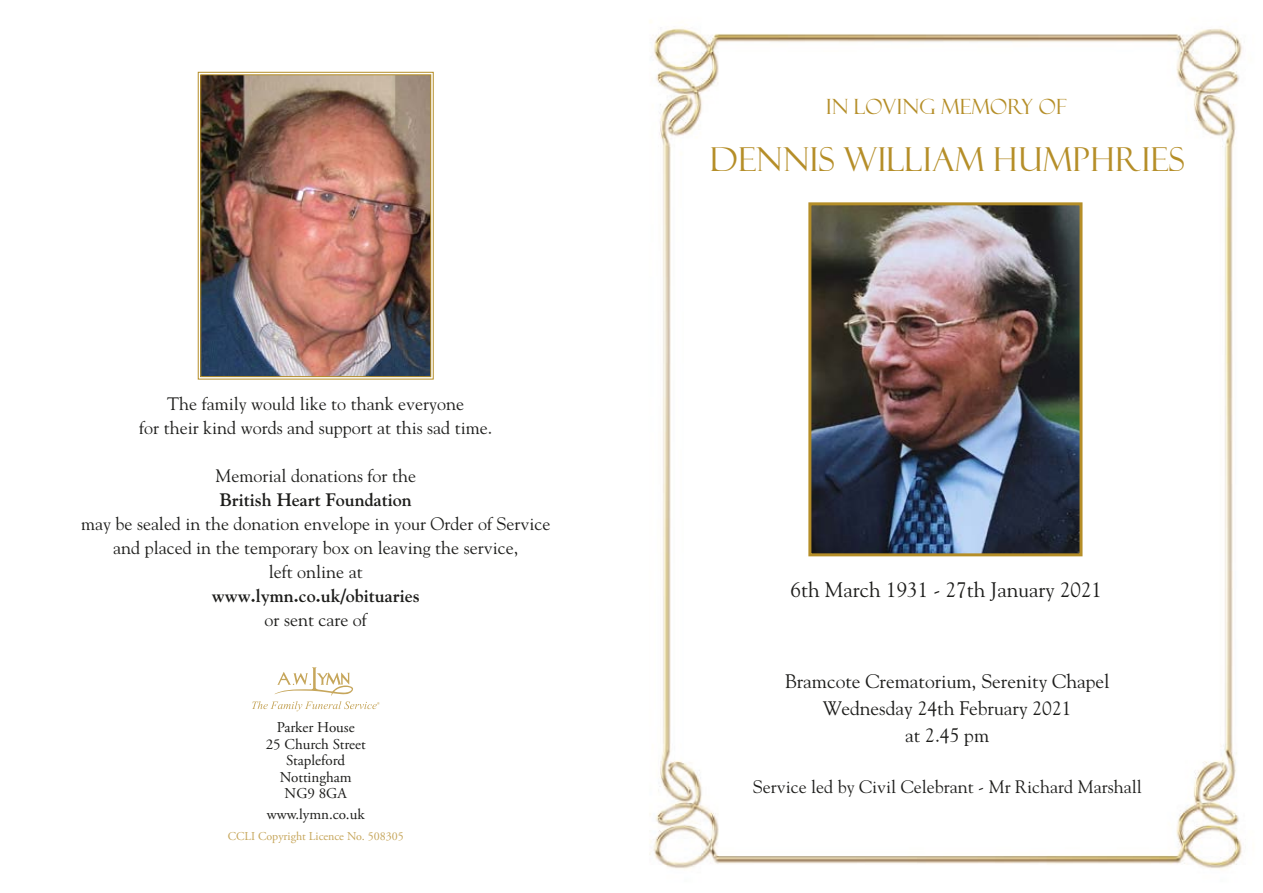
<style>
.page{position:relative;width:1263px;height:893px;background:#fff}
.page>*{position:absolute;margin:0;border:0;box-sizing:border-box;transform-origin:0 0}
.t1{font:33px "Felix Titling";letter-spacing:.01em;color:#b58e28}
.t2{font:21px "Goudy";color:#1d1d1b}
.t3{font:21px "Felix Titling";letter-spacing:.01em;color:#b58e28}
.t4{font:19.5px/27px "Goudy";color:#1d1d1b;text-align:center}
.t5{font:18px/24px "Goudy";color:#1d1d1b;text-align:center}
.t6{font:700 18px "Goudy";color:#1d1d1b}
.t7{font:15px/16.5px "Adobe Garamond Pro";color:#1d1d1b;text-align:center}
.t8{font:12px "Adobe Garamond Pro";color:#c6a65b}
</style>
<div class="page">
<img style="left:649px;top:27px;width:594px;height:842px">
<svg style="left:252px;top:667px;width:127px;height:44px"></svg>
<img style="left:812px;top:206px;width:266px;height:346px">
<div style="left:808px;top:202px;width:274px;height:354px;border:3px solid #b58e28"></div>
<svg style="left:198px;top:72px;width:236px;height:308px"></svg>
<img style="left:200px;top:74px;width:231px;height:303px">
<p class="t5" style="left:139px;top:391px;width:354px">The family would like to thank everyone<br>for their kind words and support at this sad time.</p>
<p class="t5" style="left:215px;top:463px;width:202px">Memorial donations for the</p>
<p class="t6" style="left:220px;top:489px;width:194px">British Heart Foundation</p>
<p class="t5" style="left:81px;top:511px;width:471px">may be sealed in the donation envelope in your Order of Service and placed in the temporary box on leaving the service,<br>left online at</p>
<p class="t6" style="left:212px;top:585px;width:210px">www.lymn.co.uk/obituaries</p>
<p class="t5" style="left:264px;top:607px;width:104px">or sent care of</p>
<p class="t7" style="left:266px;top:720px;width:101px">Parker House<br>25 Church Street<br>Stapleford<br>Nottingham<br>NG9 8GA</p>
<p class="t7" style="left:267px;top:806px;width:99px">www.lymn.co.uk</p>
<p class="t8" style="left:228px;top:829px;width:178px">CCLI Copyright Licence No. 508305</p>
<p class="t3" style="left:826px;top:94px;width:242px">IN LOVING MEMORY OF</p>
<h1 class="t1" style="left:710px;top:140px;width:476px">DENNIS WILLIAM HUMPHRIES</h1>
<p class="t2" style="left:790px;top:576px;width:313px">6th March 1931 - 27th January 2021</p>
<p class="t4" style="left:785px;top:668px;width:326px">Bramcote Crematorium, Serenity Chapel<br>Wednesday 24th February 2021<br>at 2.45 pm</p>
<p class="t5" style="left:753px;top:775px;width:390px">Service led by Civil Celebrant - Mr Richard Marshall</p>
</div>
